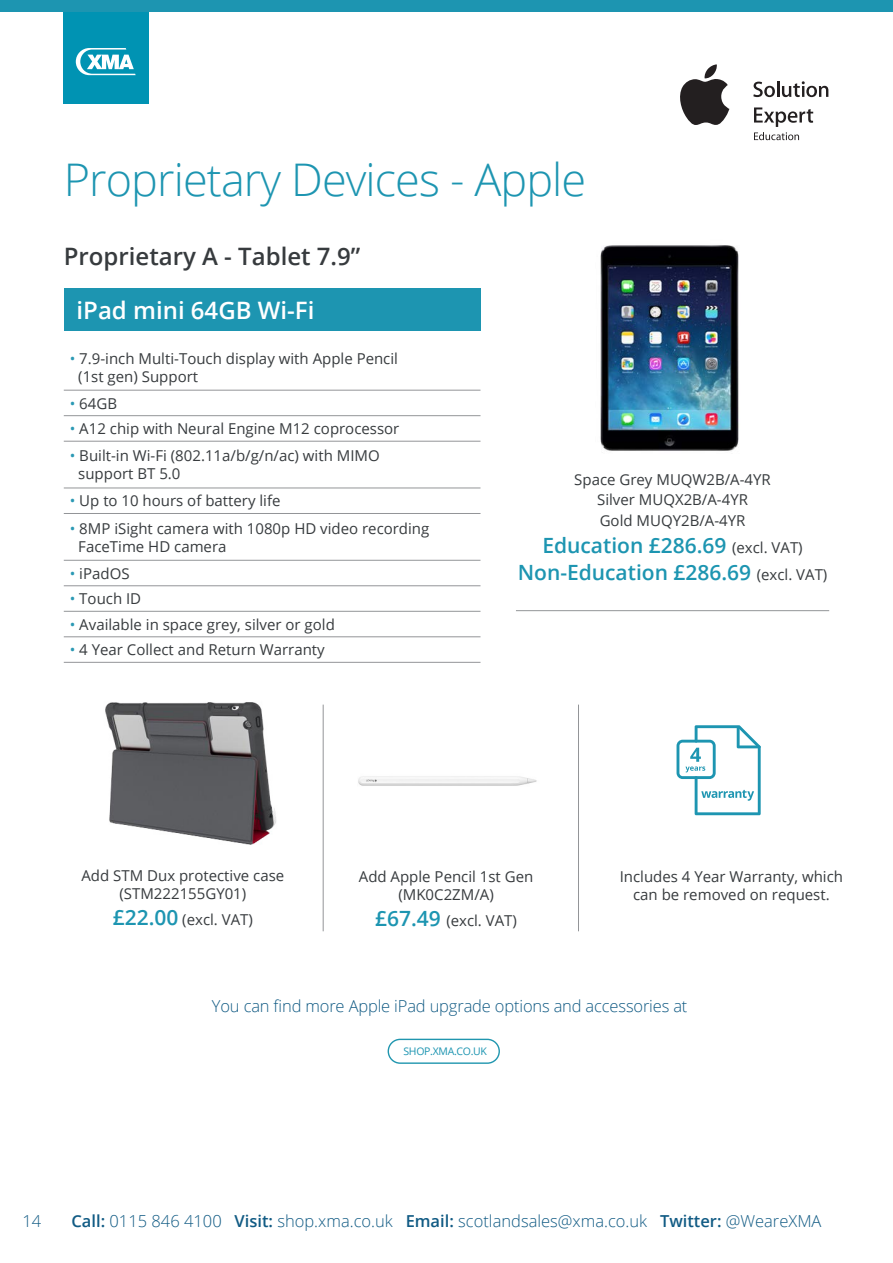
<style>
.page{position:relative;width:893px;height:1263px;background:#fff}
.page>*{position:absolute;margin:0;border:0;box-sizing:border-box;transform-origin:0 0}
.t1{font:300 45px "Open Sans";letter-spacing:-.02em;color:#1d95b1}
.Heading2{font:600 24px "Open Sans";color:#373b3e}
.Heading2-2{font:600 24px "Open Sans";color:#fff}
.Heading2-3{font:600 21px "Open Sans";color:#1d95b1}
.t2{font:300 16.5px "Open Sans";letter-spacing:-.01em;color:#115b84}
.Body{font:15px/18px "Open Sans";color:#373b3e;text-align:center}
.Heading2-4{font:15px "Open Sans";color:#373b3e}
.t3{font:10.5px "Open Sans";letter-spacing:-.03em;color:#1d95b1}
.s1{color:#2b99b4}
.s2{font-weight:400;font-size:15px;color:#373b3e}
.s3{font-weight:600;font-size:21px;color:#1d95b1}
.s4{font-weight:600}
</style>
<div class="page">
<div style="left:64px;top:12px;width:85px;height:92px;background:#0093b3"></div>
<svg style="left:76px;top:48px;width:60px;height:27px"></svg>
<div style="left:0;top:0;width:893px;height:12px;background:#1d95b1"></div>
<svg style="left:680px;top:64px;width:49px;height:61px"></svg>
<svg style="left:753px;top:81px;width:75px;height:16px"></svg>
<svg style="left:754px;top:107px;width:59px;height:33px"></svg>
<div style="left:64px;top:288px;width:416px;height:43px;background:#1d95b1"></div>
<hr style="left:64px;top:390px;width:416px;height:1px;background:#939598">
<hr style="left:64px;top:415px;width:416px;height:1px;background:#939598">
<hr style="left:64px;top:441px;width:416px;height:1px;background:#939598">
<hr style="left:64px;top:488px;width:416px;height:1px;background:#939598">
<hr style="left:64px;top:513px;width:416px;height:1px;background:#939598">
<hr style="left:64px;top:560px;width:416px;height:1px;background:#939598">
<hr style="left:64px;top:585px;width:416px;height:1px;background:#939598">
<hr style="left:64px;top:611px;width:416px;height:1px;background:#939598">
<hr style="left:64px;top:636px;width:416px;height:1px;background:#939598">
<hr style="left:64px;top:662px;width:416px;height:1px;background:#939598">
<div style="left:388px;top:1039px;width:112px;height:25px;border:1px solid #2096af;border-radius:12px"></div>
<hr style="left:516px;top:610px;width:313px;height:1px;background:#939598">
<img style="left:600px;top:245px;width:139px;height:206px">
<img style="left:105px;top:702px;width:171px;height:143px">
<img style="left:358px;top:776px;width:179px;height:10px">
<hr style="left:323px;top:705px;width:1px;height:226px;background:#939598">
<hr style="left:578px;top:705px;width:1px;height:226px;background:#939598">
<svg style="left:676px;top:725px;width:85px;height:90px"></svg>
<p class="t1" style="left:64px;top:149px;width:524px">Proprietary Devices - Apple</p>
<p class="Heading2" style="left:64px;top:239px;width:298px">Proprietary A - Tablet 7.9”</p>
<p class="Heading2-2" style="left:77px;top:293px;width:239px">iPad mini 64GB Wi-Fi</p>
<p class="Body" style="left:70px;top:349px;width:330px"><span class="s1">•</span> 7.9-inch Multi-Touch display with Apple Pencil</p>
<p class="Body" style="left:78px;top:367px;width:121px">(1st gen) Support</p>
<p class="Body" style="left:70px;top:394px;width:49px"><span class="s1">•</span> 64GB</p>
<p class="Body" style="left:70px;top:419px;width:331px"><span class="s1">•</span> A12 chip with Neural Engine M12 coprocessor</p>
<p class="Body" style="left:70px;top:446px;width:312px"><span class="s1">•</span> Built-in Wi-Fi (802.11a/b/g/n/ac) with MIMO</p>
<p class="Body" style="left:78px;top:464px;width:104px">support BT 5.0</p>
<p class="Body" style="left:70px;top:492px;width:212px"><span class="s1">•</span> Up to 10 hours of battery life</p>
<p class="Body" style="left:70px;top:519px;width:361px"><span class="s1">•</span> 8MP iSight camera with 1080p HD video recording</p>
<p class="Body" style="left:78px;top:537px;width:150px">FaceTime HD camera</p>
<p class="Body" style="left:70px;top:564px;width:61px"><span class="s1">•</span> iPadOS</p>
<p class="Body" style="left:70px;top:589px;width:73px"><span class="s1">•</span> Touch ID</p>
<p class="Body" style="left:70px;top:615px;width:267px"><span class="s1">•</span> Available in space grey, silver or gold</p>
<p class="Body" style="left:70px;top:640px;width:256px"><span class="s1">•</span> 4 Year Collect and Return Warranty</p>
<p class="Heading2-4" style="left:574px;top:469px;width:198px">Space Grey MUQW2B/A-4YR</p>
<p class="Heading2-4" style="left:597px;top:489px;width:152px">Silver MUQX2B/A-4YR</p>
<p class="Heading2-4" style="left:600px;top:510px;width:147px">Gold MUQY2B/A-4YR</p>
<p class="Heading2-3" style="left:542px;top:531px;width:262px">Education £286.69 <span class="s2">(excl. VAT)</span></p>
<p class="Heading2-3" style="left:518px;top:558px;width:311px">Non-Education £286.69 <span class="s2">(excl. VAT)</span></p>
<p class="Body" style="left:81px;top:866px;width:204px">Add STM Dux protective case (STM222155GY01)</p>
<p class="Body" style="left:113px;top:910px;width:142px"><span class="s3">£22.00</span> (excl. VAT)</p>
<p class="Body" style="left:359px;top:867px;width:176px">Add Apple Pencil 1st Gen (MK0C2ZM/A)</p>
<p class="Body" style="left:375px;top:911px;width:143px"><span class="s3">£67.49</span> (excl. VAT)</p>
<p class="Body" style="left:620px;top:867px;width:225px">Includes 4 Year Warranty, which can be removed on request.</p>
<p class="t2" style="left:212px;top:995px;width:477px">You can find more Apple iPad upgrade options and accessories at</p>
<p class="t3" style="left:403px;top:1044px;width:85px">SHOP.XMA.CO.UK</p>
<p class="t2" style="left:22px;top:1209px;width:20px">14</p>
<p class="t2" style="left:71px;top:1209px;width:751px"><span class="s4">Call:</span> 0115 846 4100 <span class="s4">Visit:</span> shop.xma.co.uk <span class="s4">Email:</span> scotlandsales@xma.co.uk <span class="s4">Twitter:</span> @WeareXMA</p>
</div>
